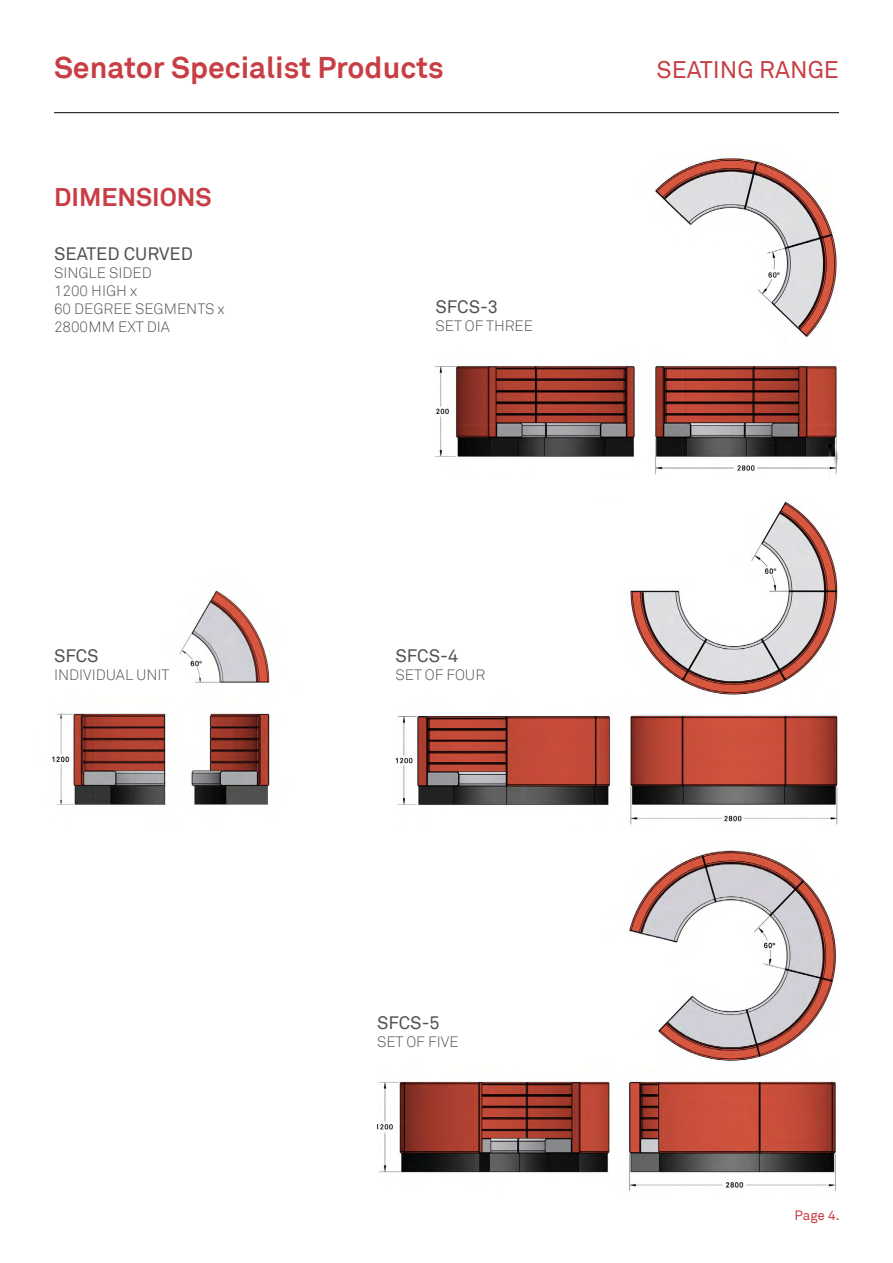
<style>
.page{position:relative;width:893px;height:1263px;background:#fff}
.page>*{position:absolute;margin:0;border:0;box-sizing:border-box;transform-origin:0 0}
.t1{font:700 30px "Akkurat";color:#c83e45}
.t2{font:700 25.5px "Akkurat";color:#c83e45}
.t3{font:24px "Akkurat";color:#c83e45}
.t4{font:18px "Akkurat";color:#525251}
.t5{font:300 15px/18px "Akkurat";color:#525251}
.t6{font:13.5px "Akkurat";color:#c83e45}
</style>
<div class="page">
<img style="left:435px;top:158px;width:403px;height:317px">
<img style="left:52px;top:590px;width:218px;height:215px">
<hr style="left:54px;top:112px;width:785px;height:1px;background:#000">
<img style="left:395px;top:500px;width:443px;height:325px">
<img style="left:377px;top:850px;width:460px;height:341px">
<h1 class="t1" style="left:54px;top:48px;width:391px">Senator Specialist Products</h1>
<h3 class="t3" style="left:656px;top:56px;width:184px">SEATING RANGE</h3>
<h2 class="t2" style="left:54px;top:181px;width:159px">DIMENSIONS</h2>
<p class="t4" style="left:54px;top:243px;width:141px">SEATED CURVED</p>
<p class="t5" style="left:54px;top:264px;width:172px">SINGLE SIDED<br>1200 HIGH x<br>60 DEGREE SEGMENTS x<br>2800MM EXT DIA</p>
<p class="t4" style="left:54px;top:645px;width:46px">SFCS</p>
<p class="t5" style="left:54px;top:666px;width:117px">INDIVIDUAL UNIT</p>
<p class="t4" style="left:435px;top:296px;width:64px">SFCS-3</p>
<p class="t5" style="left:435px;top:317px;width:99px">SET OF THREE</p>
<p class="t4" style="left:395px;top:645px;width:64px">SFCS-4</p>
<p class="t5" style="left:395px;top:666px;width:91px">SET OF FOUR</p>
<p class="t4" style="left:377px;top:1012px;width:64px">SFCS-5</p>
<p class="t5" style="left:377px;top:1033px;width:83px">SET OF FIVE</p>
<p class="t6" style="left:794px;top:1207px;width:47px">Page 4.</p>
</div>
